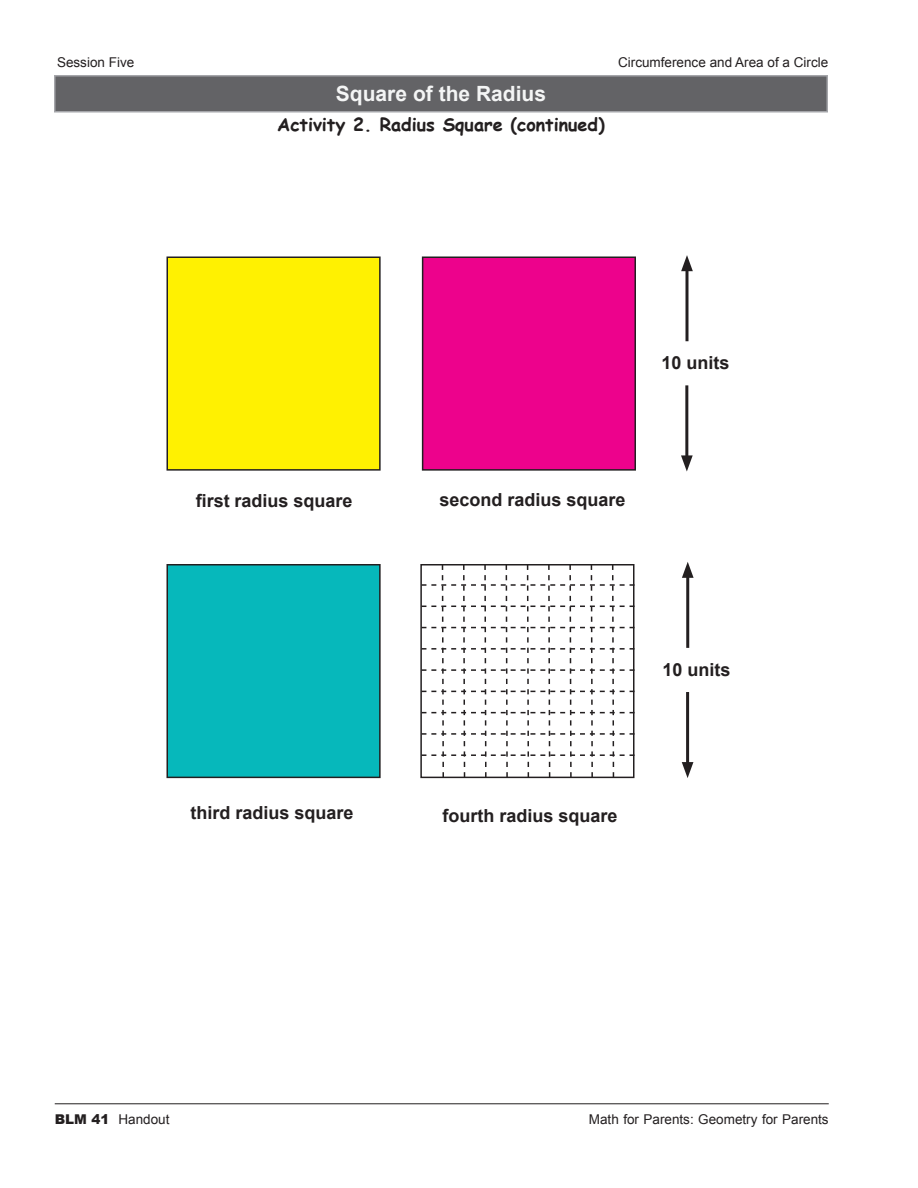
<style>
.page{position:relative;width:918px;height:1188px;background:#fff}
.page>*{position:absolute;margin:0;border:0;box-sizing:border-box;transform-origin:0 0}
.t1{font:700 21px "Arial";color:#f4f5f5}
.t2{font:700 18px "Arial";color:#231f20}
.t3{font:700 18px "Comic Sans MS";color:#231f20}
.t4{font:13.5px "Arial";color:#231f20}
.s1{font-weight:900}
</style>
<div class="page">
<hr style="left:55px;top:1103px;width:774px;height:1px;background:#231f20">
<div style="left:55px;top:76px;width:772px;height:36px;background:#636366"></div>
<hr style="left:54px;top:75px;width:774px;height:1px;background:#a5a6aa">
<hr style="left:54px;top:76px;width:2px;height:35px;background:#a5a6aa">
<hr style="left:826px;top:76px;width:2px;height:35px;background:#a5a6aa">
<hr style="left:54px;top:111px;width:774px;height:1px;background:#a5a6aa">
<div style="left:167px;top:257px;width:213px;height:213px;background:#fff101"></div>
<div style="left:166px;top:256px;width:215px;height:215px;border:2px solid #231f20"></div>
<div style="left:423px;top:257px;width:212px;height:213px;background:#ed028c"></div>
<div style="left:422px;top:256px;width:214px;height:215px;border:2px solid #231f20"></div>
<div style="left:167px;top:565px;width:213px;height:212px;background:#06b8bb"></div>
<div style="left:166px;top:564px;width:215px;height:214px;border:2px solid #231f20"></div>
<svg style="left:422px;top:564px;width:212px;height:215px"></svg>
<hr style="left:686px;top:266px;width:2px;height:75px;background:#231f20">
<svg style="left:681px;top:255px;width:12px;height:16px"></svg>
<hr style="left:685px;top:385px;width:3px;height:76px;background:#231f20">
<svg style="left:681px;top:455px;width:12px;height:17px"></svg>
<hr style="left:686px;top:572px;width:3px;height:76px;background:#231f20">
<svg style="left:682px;top:562px;width:12px;height:16px"></svg>
<hr style="left:686px;top:692px;width:3px;height:76px;background:#231f20">
<svg style="left:682px;top:762px;width:11px;height:16px"></svg>
<p class="t4" style="left:57px;top:55px;width:79px">Session Five</p>
<p class="t4" style="left:618px;top:55px;width:212px">Circumference and Area of a Circle</p>
<p class="t1" style="left:336px;top:82px;width:212px">Square of the Radius</p>
<p class="t3" style="left:277px;top:111px;width:329px">Activity 2. Radius Square (continued)</p>
<p class="t2" style="left:662px;top:353px;width:70px">10 units</p>
<p class="t2" style="left:196px;top:490px;width:158px">first radius square</p>
<p class="t2" style="left:439px;top:489px;width:188px">second radius square</p>
<p class="t2" style="left:662px;top:660px;width:70px">10 units</p>
<p class="t2" style="left:190px;top:802px;width:165px">third radius square</p>
<p class="t2" style="left:442px;top:806px;width:177px">fourth radius square</p>
<p class="t4" style="left:55px;top:1111px;width:116px"><span class="s1">BLM 41</span> Handout</p>
<p class="t4" style="left:589px;top:1111px;width:241px">Math for Parents: Geometry for Parents</p>
</div>
